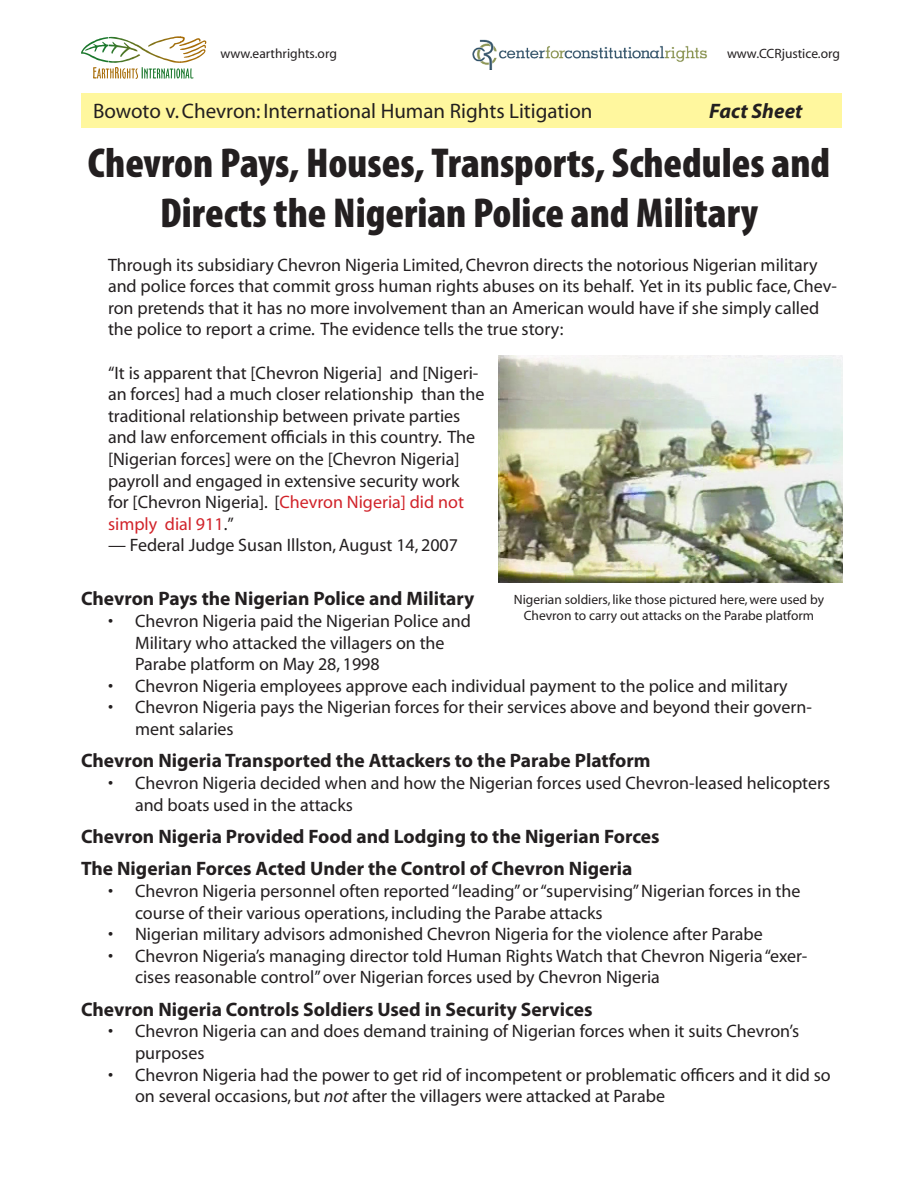
<style>
.page{position:relative;width:918px;height:1188px;background:#fff}
.page>*{position:absolute;margin:0;border:0;box-sizing:border-box;transform-origin:0 0}
.head1{font:900 condensed 42px/50.4px "Myriad Pro";color:#231f20;text-align:center}
.t1{font:21px "Myriad";color:#231f20}
.t2{font:italic 700 21px "Myriad";color:#231f20}
.head2{font:700 19.5px "Myriad Pro";color:#231f20}
.body1_bullet{font:18px/21.6px "Myriad";color:#231f20}
.body1_indent{font:18px/21.6px "Myriad";color:#231f20}
.body1_bullet-2{font:13.5px/16.2px "Myriad";color:#231f20;text-align:center}
.s1{color:#d1232a}
.s2{font-style:italic}
</style>
<div class="page">
<div style="left:81px;top:93px;width:760px;height:34px;background:#fff79e"></div>
<img style="left:498px;top:356px;width:345px;height:226px">
<svg style="left:81px;top:36px;width:125px;height:43px"></svg>
<img style="left:473px;top:39px;width:234px;height:31px">
<p class="body1_bullet-2" style="left:220px;top:46px;width:118px">www.earthrights.org</p>
<p class="body1_bullet-2" style="left:727px;top:46px;width:114px">www.CCRjustice.org</p>
<p class="t1" style="left:93px;top:101px;width:501px">Bowoto v. Chevron: International Human Rights Litigation</p>
<p class="t2" style="left:709px;top:100px;width:95px">Fact Sheet</p>
<p class="head1" style="left:88px;top:137px;width:744px">Chevron Pays, Houses, Transports, Schedules and<br>Directs the Nigerian Police and Military</p>
<p class="body1_indent" style="left:108px;top:255px;width:731px">Through its subsidiary Chevron Nigeria Limited, Chevron directs the notorious Nigerian military and police forces that commit gross human rights abuses on its behalf. Yet in its public face, Chev&shy;ron pretends that it has no more involvement than an American would have if she simply called the police to report a crime. The evidence tells the true story:</p>
<p class="body1_indent" style="left:108px;top:363px;width:378px">“It is apparent that [Chevron Nigeria] and [Nigeri&shy;an forces] had a much closer relationship than the traditional relationship between private parties and law enforcement officials in this country. The [Nigerian forces] were on the [Chevron Nigeria] payroll and engaged in extensive security work for [Chevron Nigeria]. [<span class="s1">Chevron Nigeria] did not simply dial 911</span>.”</p>
<p class="body1_indent" style="left:108px;top:535px;width:352px">— Federal Judge Susan Illston, August 14, 2007</p>
<p class="head2" style="left:81px;top:586px;width:395px">Chevron Pays the Nigerian Police and Military</p>
<p class="body1_bullet" style="left:135px;top:611px;width:337px;text-indent:-27px">• Chevron Nigeria paid the Nigerian Police and<br>Military who attacked the villagers on the<br>Parabe platform on May 28, 1998</p>
<p class="body1_bullet" style="left:108px;top:676px;width:681px">• Chevron Nigeria employees approve each individual payment to the police and military</p>
<p class="body1_bullet" style="left:135px;top:697px;width:678px;text-indent:-27px">• Chevron Nigeria pays the Nigerian forces for their services above and beyond their govern&shy;ment salaries</p>
<p class="head2" style="left:81px;top:748px;width:571px">Chevron Nigeria Transported the Attackers to the Parabe Platform</p>
<p class="body1_bullet" style="left:135px;top:773px;width:697px;text-indent:-27px">• Chevron Nigeria decided when and how the Nigerian forces used Chevron-leased helicopters and boats used in the attacks</p>
<p class="head2" style="left:81px;top:824px;width:580px">Chevron Nigeria Provided Food and Lodging to the Nigerian Forces</p>
<p class="head2" style="left:81px;top:856px;width:553px">The Nigerian Forces Acted Under the Control of Chevron Nigeria</p>
<p class="body1_bullet" style="left:135px;top:881px;width:667px;text-indent:-27px">• Chevron Nigeria personnel often reported “leading” or “supervising” Nigerian forces in the course of their various operations, including the Parabe attacks</p>
<p class="body1_bullet" style="left:108px;top:924px;width:656px">• Nigerian military advisors admonished Chevron Nigeria for the violence after Parabe</p>
<p class="body1_bullet" style="left:135px;top:946px;width:674px;text-indent:-27px">• Chevron Nigeria’s managing director told Human Rights Watch that Chevron Nigeria “exer&shy;cises reasonable control” over Nigerian forces used by Chevron Nigeria</p>
<p class="head2" style="left:81px;top:997px;width:513px">Chevron Nigeria Controls Soldiers Used in Security Services</p>
<p class="body1_bullet" style="left:135px;top:1021px;width:666px;text-indent:-27px">• Chevron Nigeria can and does demand training of Nigerian forces when it suits Chevron’s purposes</p>
<p class="body1_bullet" style="left:135px;top:1065px;width:697px;text-indent:-27px">• Chevron Nigeria had the power to get rid of incompetent or problematic officers and it did so on several occasions, but <span class="s2">not</span> after the villagers were attacked at Parabe</p>
<p class="body1_bullet-2" style="left:514px;top:592px;width:312px">Nigerian soldiers, like those pictured here, were used by<br>Chevron to carry out attacks on the Parabe platform</p>
</div>
